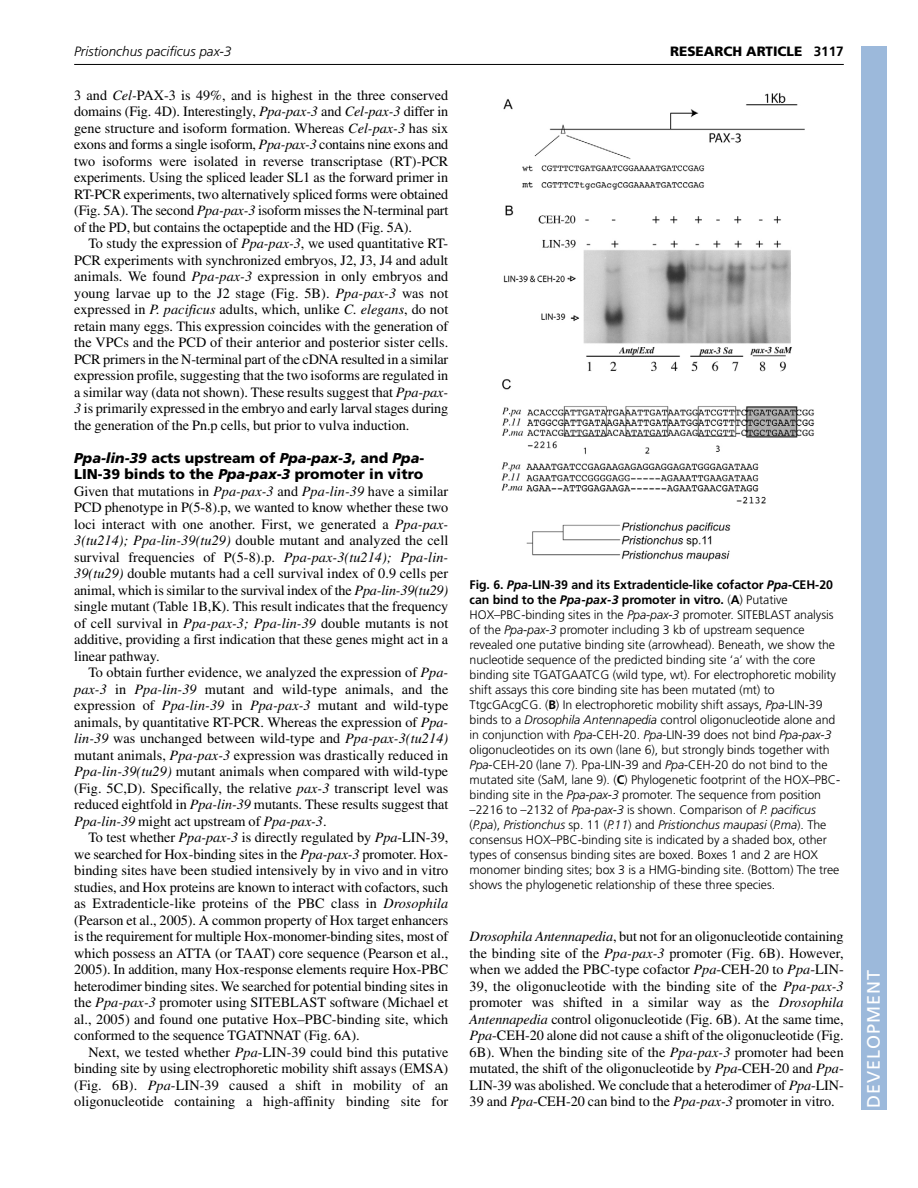
<style>
.page{position:relative;width:918px;height:1188px;background:#fff}
.page>*{position:absolute;margin:0;border:0;box-sizing:border-box;transform-origin:0 0}
.t1{font:18px "Frutiger LT Std";letter-spacing:.055em;color:#fff}
.t2{font:14.25px/16.5px "Times";letter-spacing:-.005em;color:#000;text-align:justify}
.t3{font:900 14.25px/16.5px "Frutiger LT Std";color:#000}
.t4{font:italic 300 13.5px "Frutiger LT Std";color:#000}
.t5{font:900 13.5px "Frutiger LT Std";color:#000}
.t6{font:300 12.3px/15px "Frutiger LT Std";letter-spacing:-.005em;color:#000}
.s1{font-weight:700}
.s2{font-style:italic}
.s3{font-weight:700;font-style:italic}
</style>
<div class="page">
<div style="left:861px;top:46px;width:25px;height:1064px;background:#9cb9db"></div>
<hr style="left:74px;top:64px;width:770px;height:1px;background:#000">
<img style="left:501px;top:92px;width:314px;height:470px">
<p class="t4" style="left:74px;top:46px;width:159px">Pristionchus pacificus pax-3</p>
<p class="t5" style="left:670px;top:46px;width:175px">RESEARCH ARTICLE <span class="s1">3117</span></p>
<p class="t2" style="left:74px;top:88px;width:376px">3 and <span class="s2">Cel-</span>PAX-3 is 49%, and is highest in the three conserved domains (Fig. 4D). Interestingly, <span class="s2">Ppa-pax-3</span> and <span class="s2">Cel-pax-3</span> differ in gene structure and isoform formation. Whereas <span class="s2">Cel-pax-3</span> has six exons and forms a single isoform, <span class="s2">Ppa-pax-3</span> contains nine exons and two isoforms were isolated in reverse transcriptase (RT)-PCR experiments. Using the spliced leader SL1 as the forward primer in RT-PCR experiments, two alternatively spliced forms were obtained (Fig. 5A). The second <span class="s2">Ppa-pax-3</span> isoform misses the N-terminal part of the PD, but contains the octapeptide and the HD (Fig. 5A).</p>
<p class="t2" style="left:74px;top:237px;width:376px;text-indent:14px">To study the expression of <span class="s2">Ppa-pax-3</span>, we used quantitative RT-PCR experiments with synchronized embryos, J2, J3, J4 and adult animals. We found <span class="s2">Ppa-pax-3</span> expression in only embryos and young larvae up to the J2 stage (Fig. 5B). <span class="s2">Ppa-pax-3</span> was not expressed in <span class="s2">P. pacificus</span> adults, which, unlike <span class="s2">C. elegans</span>, do not retain many eggs. This expression coincides with the generation of the VPCs and the PCD of their anterior and posterior sister cells.<br>PCR primers in the N-terminal part of the cDNA resulted in a similar expression profile, suggesting that the two isoforms are regulated in a similar way (data not shown). These results suggest that <span class="s2">Ppa-pax-3</span> is primarily expressed in the embryo and early larval stages during the generation of the Pn.p cells, but prior to vulva induction.</p>
<p class="t3" style="left:74px;top:451px;width:352px"><span class="s2">Ppa-lin-39</span> acts upstream of <span class="s2">Ppa-pax-3</span>, and <span class="s2">Ppa</span>-<br>LIN-39 binds to the <span class="s2">Ppa-pax-3</span> promoter in vitro</p>
<p class="t2" style="left:74px;top:484px;width:376px">Given that mutations in <span class="s2">Ppa-pax-3</span> and <span class="s2">Ppa-lin-39</span> have a similar PCD phenotype in P(5-8).p, we wanted to know whether these two loci interact with one another. First, we generated a <span class="s2">Ppa-pax-3(tu214); Ppa-lin-39(tu29)</span> double mutant and analyzed the cell survival frequencies of P(5-8).p. <span class="s2">Ppa-pax-3(tu214); Ppa-lin-39(tu29)</span> double mutants had a cell survival index of 0.9 cells per animal, which is similar to the survival index of the <span class="s2">Ppa-lin-39(tu29) </span>single mutant (Table 1B,K). This result indicates that the frequency of cell survival in <span class="s2">Ppa-pax-3; Ppa-lin-39</span> double mutants is not additive, providing a first indication that these genes might act in a linear pathway.</p>
<p class="t2" style="left:74px;top:666px;width:376px;text-indent:14px">To obtain further evidence, we analyzed the expression of <span class="s2">Ppa&shy;pax-3</span> in <span class="s2">Ppa-lin-39</span> mutant and wild-type animals, and the expression of <span class="s2">Ppa-lin-39</span> in <span class="s2">Ppa-pax-3</span> mutant and wild-type animals, by quantitative RT-PCR. Whereas the expression of <span class="s2">Ppa&shy;lin-39</span> was unchanged between wild-type and <span class="s2">Ppa-pax-3(tu214) </span>mutant animals, <span class="s2">Ppa-pax-3</span> expression was drastically reduced in <span class="s2">Ppa-lin-39(tu29)</span> mutant animals when compared with wild-type (Fig. 5C,D). Specifically, the relative <span class="s2">pax-3</span> transcript level was reduced eightfold in <span class="s2">Ppa-lin-39</span> mutants. These results suggest that <span class="s2">Ppa-lin-39</span> might act upstream of <span class="s2">Ppa-pax-3</span>.</p>
<p class="t2" style="left:74px;top:831px;width:376px;text-indent:14px">To test whether <span class="s2">Ppa-pax-3</span> is directly regulated by <span class="s2">Ppa</span>-LIN-39, we searched for Hox-binding sites in the <span class="s2">Ppa-pax-3</span> promoter. Hox&shy;binding sites have been studied intensively by in vivo and in vitro studies, and Hox proteins are known to interact with cofactors, such as Extradenticle-like proteins of the PBC class in <span class="s2">Drosophila </span>(Pearson et al., 2005). A common property of Hox target enhancers is the requirement for multiple Hox-monomer-binding sites, most of which possess an ATTA (or TAAT) core sequence (Pearson et al., 2005). In addition, many Hox-response elements require Hox-PBC heterodimer binding sites. We searched for potential binding sites in the <span class="s2">Ppa-pax-3</span> promoter using SITEBLAST software (Michael et al., 2005) and found one putative Hox–PBC-binding site, which conformed to the sequence TGATNNAT (Fig. 6A).</p>
<p class="t2" style="left:74px;top:1045px;width:376px;text-indent:14px">Next, we tested whether <span class="s2">Ppa</span>-LIN-39 could bind this putative binding site by using electrophoretic mobility shift assays (EMSA) (Fig. 6B). <span class="s2">Ppa</span>-LIN-39 caused a shift in mobility of an oligonucleotide containing a high-affinity binding site for</p>
<p class="t6" style="left:470px;top:579px;width:372px"><span class="s1">Fig. 6.</span> <span class="s3">Ppa</span><span class="s1">-LIN-39 and its Extradenticle-like cofactor</span> <span class="s3">Ppa</span><span class="s1">-CEH-20 can bind to the</span> <span class="s3">Ppa-pax-3</span> <span class="s1">promoter in vitro.</span> (<span class="s1">A</span>) Putative HOX–PBC-binding sites in the <span class="s2">Ppa-pax-3</span> promoter. SITEBLAST analysis of the <span class="s2">Ppa-pax-3</span> promoter including 3 kb of upstream sequence revealed one putative binding site (arrowhead). Beneath, we show the nucleotide sequence of the predicted binding site ‘a’ with the core binding site TGATGAATCG (wild type, wt). For electrophoretic mobility shift assays this core binding site has been mutated (mt) to TtgcGAcgCG. (<span class="s1">B</span>) In electrophoretic mobility shift assays, <span class="s2">Ppa</span>-LIN-39 binds to a <span class="s2">Drosophila Antennapedia</span> control oligonucleotide alone and in conjunction with <span class="s2">Ppa</span>-CEH-20. <span class="s2">Ppa</span>-LIN-39 does not bind <span class="s2">Ppa-pax-3 </span>oligonucleotides on its own (lane 6), but strongly binds together with <span class="s2">Ppa</span>-CEH-20 (lane 7). Ppa-LIN-39 and <span class="s2">Ppa</span>-CEH-20 do not bind to the mutated site (SaM, lane 9). (<span class="s1">C</span>) Phylogenetic footprint of the HOX–PBC&shy;binding site in the <span class="s2">Ppa-pax-3</span> promoter. The sequence from position –2216 to –2132 of <span class="s2">Ppa-pax-3</span> is shown. Comparison of <span class="s2">P. pacificus </span>(<span class="s2">P.pa</span>), <span class="s2">Pristionchus</span> sp. 11 (<span class="s2">P.11</span>) and <span class="s2">Pristionchus maupasi</span> (<span class="s2">P.ma</span>). The consensus HOX–PBC-binding site is indicated by a shaded box, other types of consensus binding sites are boxed. Boxes 1 and 2 are HOX monomer binding sites; box 3 is a HMG-binding site. (Bottom) The tree shows the phylogenetic relationship of these three species.</p>
<p class="t2" style="left:470px;top:930px;width:376px"><span class="s2">Drosophila Antennapedia</span>, but not for an oligonucleotide containing the binding site of the <span class="s2">Ppa-pax-3</span> promoter (Fig. 6B). However, when we added the PBC-type cofactor <span class="s2">Ppa</span>-CEH-20 to <span class="s2">Ppa</span>-LIN-39, the oligonucleotide with the binding site of the <span class="s2">Ppa-pax-3 </span>promoter was shifted in a similar way as the <span class="s2">Drosophila Antennapedia</span> control oligonucleotide (Fig. 6B). At the same time, <span class="s2">Ppa</span>-CEH-20 alone did not cause a shift of the oligonucleotide (Fig.<br>6B). When the binding site of the <span class="s2">Ppa-pax-3</span> promoter had been mutated, the shift of the oligonucleotide by <span class="s2">Ppa</span>-CEH-20 and <span class="s2">Ppa</span>-LIN-39 was abolished. We conclude that a heterodimer of <span class="s2">Ppa</span>-LIN-39 and <span class="s2">Ppa</span>-CEH-20 can bind to the <span class="s2">Ppa-pax-3</span> promoter in vitro.</p>
<p class="t1" style="left:863px;top:1108px;width:140px;rotate:-90deg">DEVELOPMENT</p>
</div>
